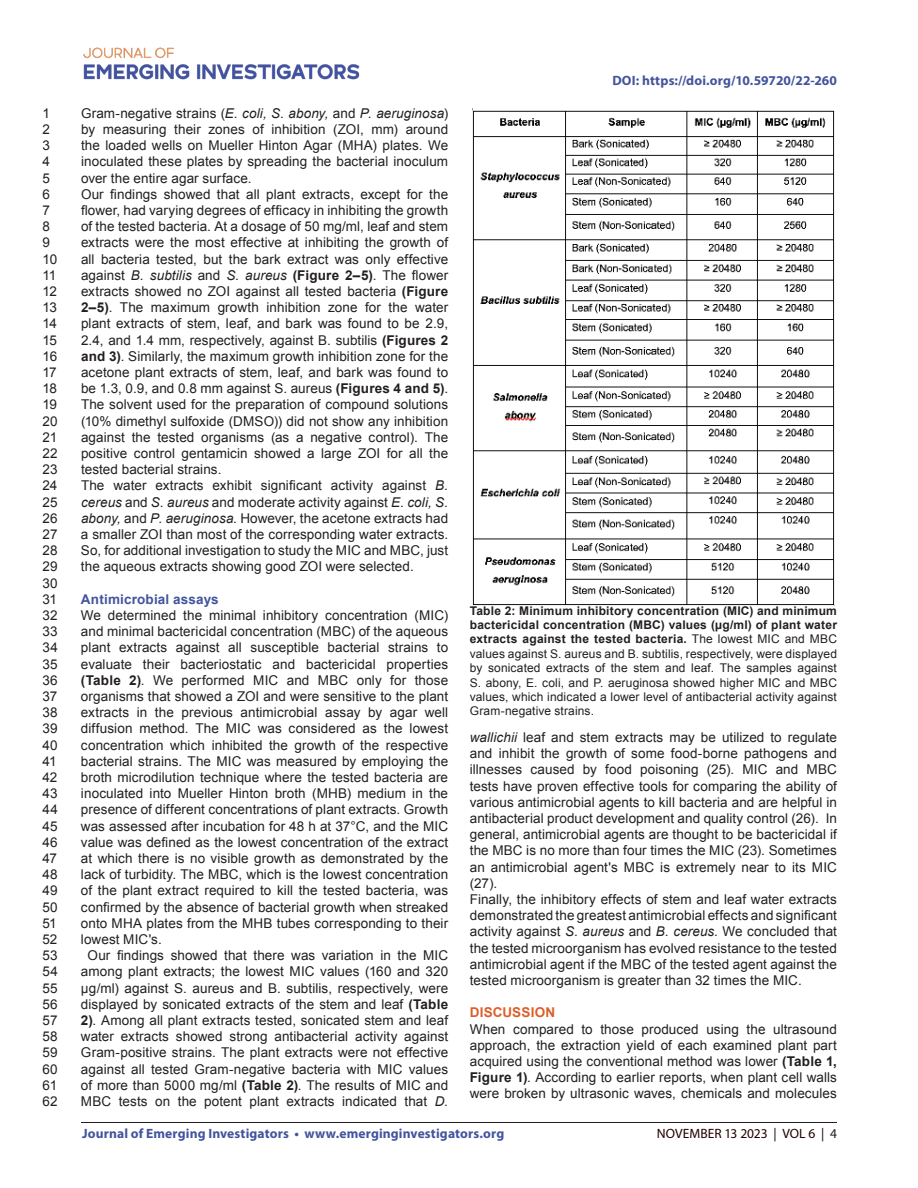
<style>
.page{position:relative;width:918px;height:1188px;background:#fff}
.page>*{position:absolute;margin:0;border:0;box-sizing:border-box;transform-origin:0 0}
.t1{font:13.5px/16.2px "Arial";letter-spacing:.005em;color:#231f20;text-align:justify}
.t2{font:700 13.5px "Myriad Pro";letter-spacing:.01em;color:#42549e}
.t3{font:13.5px "Myriad Pro";color:#230000}
.t4{font:700 13.5px "Arial";letter-spacing:.015em;color:#42549e}
.t5{font:700 13.5px "Arial";letter-spacing:.015em;color:#dc5f2b}
.t6{font:12px/14.4px "Arial";letter-spacing:.01em;color:#231f20;text-align:justify}
.s1{font-style:italic}
.s2{font-weight:700}
.s3{color:#231f20}
</style>
<div class="page">
<hr style="left:81px;top:1122px;width:756px;height:1px;background:#231f20">
<img style="left:83px;top:47px;width:277px;height:33px">
<img style="left:473px;top:110px;width:361px;height:496px">
<p class="t1" style="left:42px;top:105px;width:17px;text-align:left">1<br>2<br>3<br>4<br>5<br>6<br>7<br>8<br>9<br>10<br>11<br>12<br>13<br>14<br>15<br>16<br>17<br>18<br>19<br>20<br>21<br>22<br>23<br>24<br>25<br>26<br>27<br>28<br>29<br>30<br>31<br>32<br>33<br>34<br>35<br>36<br>37<br>38<br>39<br>40<br>41<br>42<br>43<br>44<br>45<br>46<br>47<br>48<br>49<br>50<br>51<br>52<br>53<br>54<br>55<br>56<br>57<br>58<br>59<br>60<br>61<br>62</p>
<p class="t1" style="left:81px;top:105px;width:369px">Gram-negative strains (<span class="s1">E. coli, S. abony,</span> and <span class="s1">P. aeruginosa</span>) by measuring their zones of inhibition (ZOI, mm) around the loaded wells on Mueller Hinton Agar (MHA) plates. We inoculated these plates by spreading the bacterial inoculum over the entire agar surface.</p>
<p class="t1" style="left:81px;top:186px;width:369px">Our findings showed that all plant extracts, except for the flower, had varying degrees of efficacy in inhibiting the growth of the tested bacteria. At a dosage of 50 mg/ml, leaf and stem extracts were the most effective at inhibiting the growth of all bacteria tested, but the bark extract was only effective against <span class="s1">B. subtilis</span> and <span class="s1">S. aureus</span> <span class="s2">(Figure 2–5)</span>. The flower extracts showed no ZOI against all tested bacteria <span class="s2">(Figure 2–5)</span>. The maximum growth inhibition zone for the water plant extracts of stem, leaf, and bark was found to be 2.9, 2.4, and 1.4 mm, respectively, against B. subtilis <span class="s2">(Figures 2 and 3)</span>. Similarly, the maximum growth inhibition zone for the acetone plant extracts of stem, leaf, and bark was found to be 1.3, 0.9, and 0.8 mm against S. aureus <span class="s2">(Figures 4 and 5)</span>.<br>The solvent used for the preparation of compound solutions (10% dimethyl sulfoxide (DMSO)) did not show any inhibition against the tested organisms (as a negative control). The positive control gentamicin showed a large ZOI for all the tested bacterial strains.</p>
<p class="t1" style="left:81px;top:478px;width:369px">The water extracts exhibit significant activity against <span class="s1">B. cereus</span> and <span class="s1">S. aureus</span> and moderate activity against <span class="s1">E. coli, S. abony,</span> and <span class="s1">P. aeruginosa</span>. However, the acetone extracts had a smaller ZOI than most of the corresponding water extracts.<br>So, for additional investigation to study the MIC and MBC, just the aqueous extracts showing good ZOI were selected.</p>
<p class="t4" style="left:81px;top:590px;width:139px">Antimicrobial assays</p>
<p class="t1" style="left:81px;top:607px;width:369px">We determined the minimal inhibitory concentration (MIC) and minimal bactericidal concentration (MBC) of the aqueous plant extracts against all susceptible bacterial strains to evaluate their bacteriostatic and bactericidal properties <span class="s2">(Table 2)</span>. We performed MIC and MBC only for those organisms that showed a ZOI and were sensitive to the plant extracts in the previous antimicrobial assay by agar well diffusion method. The MIC was considered as the lowest concentration which inhibited the growth of the respective bacterial strains. The MIC was measured by employing the broth microdilution technique where the tested bacteria are inoculated into Mueller Hinton broth (MHB) medium in the presence of different concentrations of plant extracts. Growth was assessed after incubation for 48 h at 37°C, and the MIC value was defined as the lowest concentration of the extract at which there is no visible growth as demonstrated by the lack of turbidity. The MBC, which is the lowest concentration of the plant extract required to kill the tested bacteria, was confirmed by the absence of bacterial growth when streaked onto MHA plates from the MHB tubes corresponding to their lowest MIC's.</p>
<p class="t1" style="left:81px;top:948px;width:369px;text-align:center">Our findings showed that there was variation in the MIC among plant extracts; the lowest MIC values (160 and 320 µg/ml) against S. aureus and B. subtilis, respectively, were displayed by sonicated extracts of the stem and leaf <span class="s2">(Table 2)</span>. Among all plant extracts tested, sonicated stem and leaf water extracts showed strong antibacterial activity against Gram-positive strains. The plant extracts were not effective against all tested Gram-negative bacteria with MIC values of more than 5000 mg/ml <span class="s2">(Table 2)</span>. The results of MIC and MBC tests on the potent plant extracts indicated that <span class="s1">D.</span></p>
<p class="t2" style="left:612px;top:72px;width:226px">DOI: https://doi.org/10.59720/22-260</p>
<p class="t6" style="left:470px;top:603px;width:369px"><span class="s2">Table 2: Minimum inhibitory concentration (MIC) and minimum bactericidal concentration (MBC) values (µg/ml) of plant water extracts against the tested bacteria.</span> The lowest MIC and MBC values against S. aureus and B. subtilis, respectively, were displayed by sonicated extracts of the stem and leaf. The samples against S. abony, E. coli, and P. aeruginosa showed higher MIC and MBC values, which indicated a lower level of antibacterial activity against Gram-negative strains.</p>
<p class="t1" style="left:470px;top:729px;width:369px"><span class="s1">wallichii</span> leaf and stem extracts may be utilized to regulate and inhibit the growth of some food-borne pathogens and illnesses caused by food poisoning (25). MIC and MBC tests have proven effective tools for comparing the ability of various antimicrobial agents to kill bacteria and are helpful in antibacterial product development and quality control (26). In general, antimicrobial agents are thought to be bactericidal if the MBC is no more than four times the MIC (23). Sometimes an antimicrobial agent's MBC is extremely near to its MIC (27).</p>
<p class="t1" style="left:470px;top:891px;width:369px">Finally, the inhibitory effects of stem and leaf water extracts demonstrated the greatest antimicrobial effects and significant activity against <span class="s1">S. aureus</span> and <span class="s1">B. cereus</span>. We concluded that the tested microorganism has evolved resistance to the tested antimicrobial agent if the MBC of the tested agent against the tested microorganism is greater than 32 times the MIC.</p>
<p class="t5" style="left:470px;top:1004px;width:87px">DISCUSSION</p>
<p class="t1" style="left:470px;top:1021px;width:369px">When compared to those produced using the ultrasound approach, the extraction yield of each examined plant part acquired using the conventional method was lower <span class="s2">(Table 1, Figure 1)</span>. According to earlier reports, when plant cell walls were broken by ultrasonic waves, chemicals and molecules</p>
<p class="t2" style="left:82px;top:1125px;width:424px">Journal of Emerging Investigators • www.emerginginvestigators.org</p>
<p class="t3" style="left:657px;top:1125px;width:182px">NOVEMBER 13 2023 | VOL 6 | <span class="s3">4</span></p>
</div>
